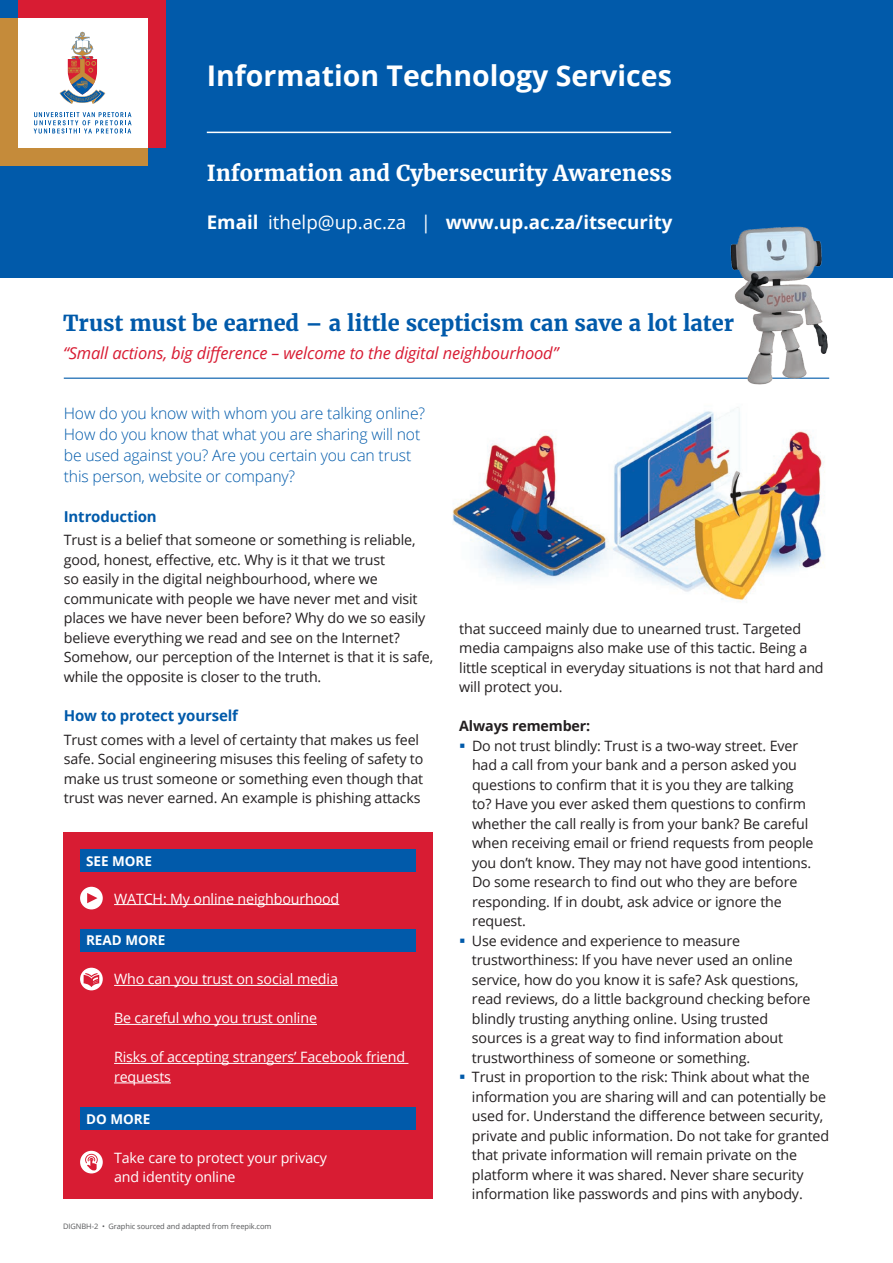
<style>
.page{position:relative;width:893px;height:1263px;background:#fff}
.page>*{position:absolute;margin:0;border:0;box-sizing:border-box;transform-origin:0 0}
.t1{font:700 28.5px "Open Sans";color:#fff}
.t2{font:700 21.75px "Merriweather";color:#015aaa}
.t3{font:700 21.75px "Merriweather";color:#fff}
.t4{font:700 18.75px "Open Sans";color:#fff}
.t5{font:italic 16.5px "Open Sans";letter-spacing:-.01em;color:#d81c33}
.t6{font:300 15.75px/21px "Open Sans";letter-spacing:-.01em;color:#015aaa}
.t7{font:700 15px "Open Sans";letter-spacing:-.01em;color:#015aaa}
.t8{font:14.25px/19.5px "Open Sans";letter-spacing:-.01em;color:#231f20}
.t9{font:14.25px/19.5px "Open Sans";letter-spacing:-.01em;color:#fff}
.t10{font:700 14.25px "Open Sans";letter-spacing:-.01em;color:#231f20}
.t11{font:700 13.5px "Open Sans";color:#fff}
.t12{font:7.5px "Open Sans";letter-spacing:-.01em;color:#57585a}
.s1{font-weight:400}
</style>
<div class="page">
<img style="left:452px;top:407px;width:372px;height:196px">
<div style="left:63px;top:833px;width:370px;height:366px;background:#d81c33"></div>
<hr style="left:114px;top:904px;width:225px;height:1px;background:#fff">
<hr style="left:114px;top:985px;width:224px;height:1px;background:#fff">
<hr style="left:114px;top:1024px;width:203px;height:1px;background:#fff">
<hr style="left:114px;top:1063px;width:294px;height:1px;background:#fff">
<hr style="left:114px;top:1082px;width:57px;height:1px;background:#fff">
<div style="left:80px;top:850px;width:336px;height:22px;background:#015aaa"></div>
<div style="left:80px;top:929px;width:336px;height:22px;background:#015aaa"></div>
<div style="left:80px;top:1107px;width:336px;height:23px;background:#015aaa"></div>
<div style="left:80px;top:887px;width:23px;height:22px;background:#fff;border-radius:50%"></div>
<svg style="left:87px;top:893px;width:10px;height:10px"></svg>
<div style="left:80px;top:1151px;width:23px;height:22px;background:#fff;border-radius:50%"></div>
<svg style="left:85px;top:1154px;width:13px;height:16px"></svg>
<svg style="left:80px;top:968px;width:23px;height:22px"></svg>
<svg style="left:84px;top:973px;width:15px;height:14px"></svg>
<hr style="left:64px;top:378px;width:765px;height:1px;background:#015aaa">
<div style="left:0;top:0;width:893px;height:278px;background:#015aaa"></div>
<div style="left:18px;top:0;width:147px;height:148px;background:#d81c33"></div>
<div style="left:0;top:18px;width:147px;height:147px;background:#c58b3a"></div>
<div style="left:18px;top:18px;width:129px;height:130px;background:#fff"></div>
<svg style="left:34px;top:112px;width:98px;height:22px"></svg>
<svg style="left:60px;top:32px;width:45px;height:72px"></svg>
<hr style="left:207px;top:132px;width:464px;height:1px;background:#fff">
<img style="left:725px;top:226px;width:105px;height:159px">
<h1 class="t1" style="left:207px;top:55px;width:467px">Information Technology Services</h1>
<h2 class="t3" style="left:207px;top:160px;width:467px">Information and Cybersecurity Awareness</h2>
<h3 class="t4" style="left:207px;top:209px;width:467px">Email <span class="s1">ithelp@up.ac.za |</span> www.up.ac.za/itsecurity</h3>
<h2 class="t2" style="left:63px;top:309px;width:672px">Trust must be earned – a little scepticism can save a lot later</h2>
<p class="t5" style="left:63px;top:342px;width:497px">“Small actions, big difference – welcome to the digital neighbourhood”</p>
<p class="t6" style="left:64px;top:403px;width:363px">How do you know with whom you are talking online?<br>How do you know that what you are sharing will not be used against you? Are you certain you can trust this person, website or company?</p>
<p class="t7" style="left:64px;top:505px;width:95px">Introduction</p>
<p class="t8" style="left:64px;top:530px;width:371px">Trust is a belief that someone or something is reliable, good, honest, effective, etc. Why is it that we trust<br>so easily in the digital neighbourhood, where we communicate with people we have never met and visit places we have never been before? Why do we so easily believe everything we read and see on the Internet?<br>Somehow, our perception of the Internet is that it is safe, while the opposite is closer to the truth.</p>
<p class="t7" style="left:64px;top:705px;width:176px">How to protect yourself</p>
<p class="t8" style="left:64px;top:729px;width:361px">Trust comes with a level of certainty that makes us feel safe. Social engineering misuses this feeling of safety to make us trust someone or something even though that trust was never earned. An example is phishing attacks</p>
<p class="t11" style="left:86px;top:851px;width:68px">SEE MORE</p>
<p class="t9" style="left:114px;top:888px;width:227px">WATCH: My online neighbourhood</p>
<p class="t11" style="left:86px;top:931px;width:81px">READ MORE</p>
<p class="t9" style="left:114px;top:969px;width:225px">Who can you trust on social media</p>
<p class="t9" style="left:114px;top:1008px;width:204px">Be careful who you trust online</p>
<p class="t9" style="left:114px;top:1047px;width:292px">Risks of accepting strangers’ Facebook friend requests</p>
<p class="t11" style="left:86px;top:1109px;width:66px">DO MORE</p>
<p class="t9" style="left:114px;top:1147px;width:214px">Take care to protect your privacy and identity online</p>
<p class="t12" style="left:63px;top:1221px;width:210px">DIGNBH-2 • Graphic sourced and adapted from freepik.com</p>
<p class="t8" style="left:459px;top:618px;width:366px">that succeed mainly due to unearned trust. Targeted media campaigns also make use of this tactic. Being a little sceptical in everyday situations is not that hard and will protect you.</p>
<p class="t10" style="left:459px;top:716px;width:133px">Always remember:</p>
<p class="t8" style="left:472px;top:735px;width:359px">Do not trust blindly: Trust is a two-way street. Ever<br>had a call from your bank and a person asked you questions to confirm that it is you they are talking<br>to? Have you ever asked them questions to confirm whether the call really is from your bank? Be careful when receiving email or friend requests from people you don’t know. They may not have good intentions.<br>Do some research to find out who they are before responding. If in doubt, ask advice or ignore the request.<br>Use evidence and experience to measure trustworthiness: If you have never used an online service, how do you know it is safe? Ask questions, read reviews, do a little background checking before blindly trusting anything online. Using trusted<br>sources is a great way to find information about trustworthiness of someone or something.<br>Trust in proportion to the risk: Think about what the information you are sharing will and can potentially be used for. Understand the difference between security, private and public information. Do not take for granted that private information will remain private on the platform where it was shared. Never share security information like passwords and pins with anybody.</p>
</div>
